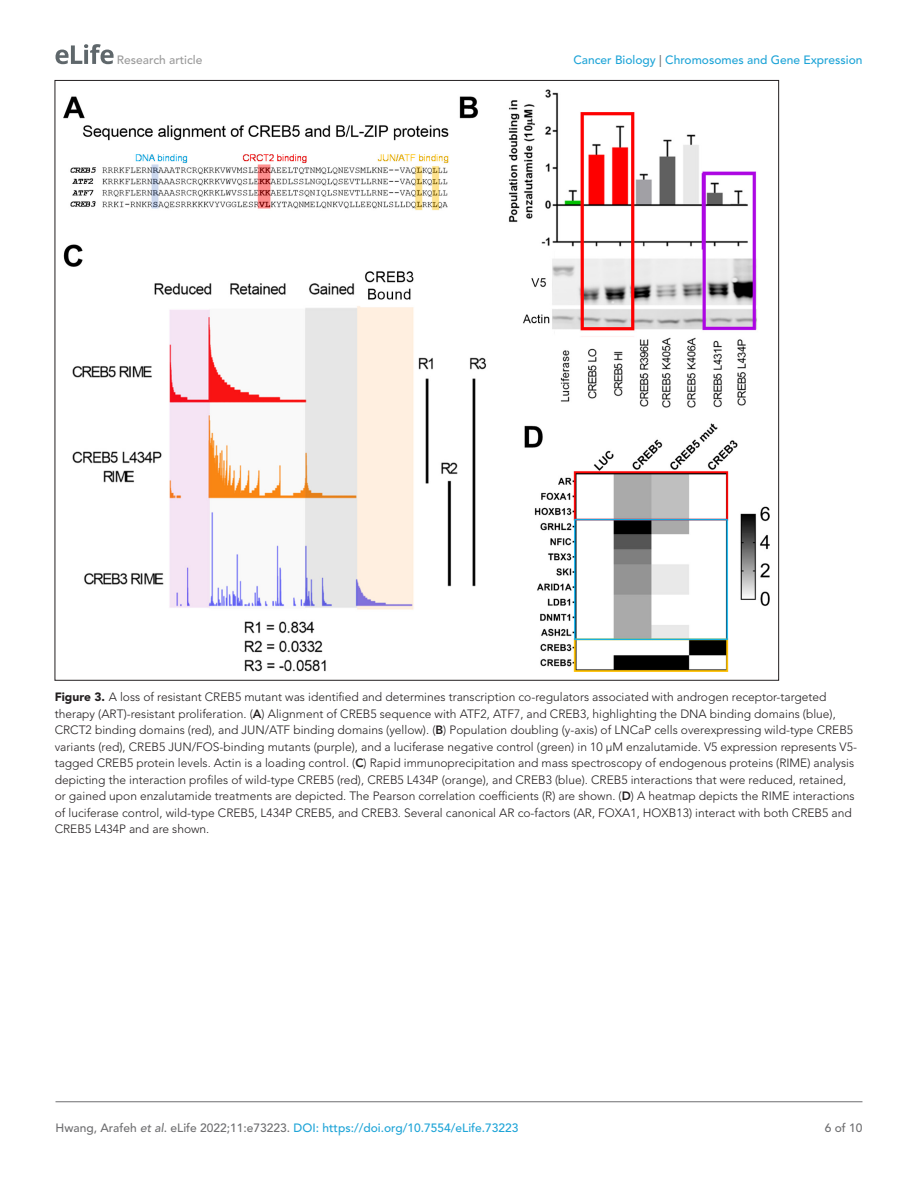
<style>
.page{position:relative;width:918px;height:1188px;background:#fff}
.page>*{position:absolute;margin:0;border:0;box-sizing:border-box;transform-origin:0 0}
.t1{font:300 12px/16.5px "Avenir LT Std";color:#231f20}
.t2{font:500 12px "Avenir LT Std";color:#1ea4d7}
.t3{font:500 12px "Avenir LT Std";color:#9a9a9a}
.t4{font:500 12px "Avenir LT Std";color:#6e6e70}
.s1{color:#6e6e70}
.s2{font-weight:900}
.s3{font-weight:800}
.s4{font-style:italic;color:#6e6e70}
</style>
<div class="page">
<svg style="left:56px;top:44px;width:58px;height:20px"></svg>
<hr style="left:56px;top:1101px;width:806px;height:1px;background:#6e6e70">
<img style="left:64px;top:89px;width:706px;height:582px">
<p class="t3" style="left:117px;top:53px;width:87px">Research article</p>
<p class="t2" style="left:573px;top:53px;width:291px">Cancer Biology <span class="s1">|</span> Chromosomes and Gene Expression</p>
<p class="t1" style="left:55px;top:689px;width:804px"><span class="s2">Figure 3.</span> A loss of resistant CREB5 mutant was identified and determines transcription co-regulators associated with androgen receptor-targeted therapy (ART)-resistant proliferation. (<span class="s3">A</span>) Alignment of CREB5 sequence with ATF2, ATF7, and CREB3, highlighting the DNA binding domains (blue), CRCT2 binding domains (red), and JUN/ATF binding domains (yellow). (<span class="s3">B</span>) Population doubling (y-axis) of LNCaP cells overexpressing wild-type CREB5 variants (red), CREB5 JUN/FOS-binding mutants (purple), and a luciferase negative control (green) in 10 μM enzalutamide. V5 expression represents V5- tagged CREB5 protein levels. Actin is a loading control. (<span class="s3">C</span>) Rapid immunoprecipitation and mass spectroscopy of endogenous proteins (RIME) analysis depicting the interaction profiles of wild-type CREB5 (red), CREB5 L434P (orange), and CREB3 (blue). CREB5 interactions that were reduced, retained, or gained upon enzalutamide treatments are depicted. The Pearson correlation coefficients (R) are shown. (<span class="s3">D</span>) A heatmap depicts the RIME interactions of luciferase control, wild-type CREB5, L434P CREB5, and CREB3. Several canonical AR co-factors (AR, FOXA1, HOXB13) interact with both CREB5 and CREB5 L434P and are shown.</p>
<p class="t2" style="left:56px;top:1121px;width:465px"><span class="s1">Hwang, Arafeh</span> <span class="s4">et al</span><span class="s1">. eLife 2022;11:e73223.</span> DOI: https://doi.org/10.7554/eLife.73223</p>
<p class="t4" style="left:825px;top:1121px;width:39px">6 of 10</p>
</div>
